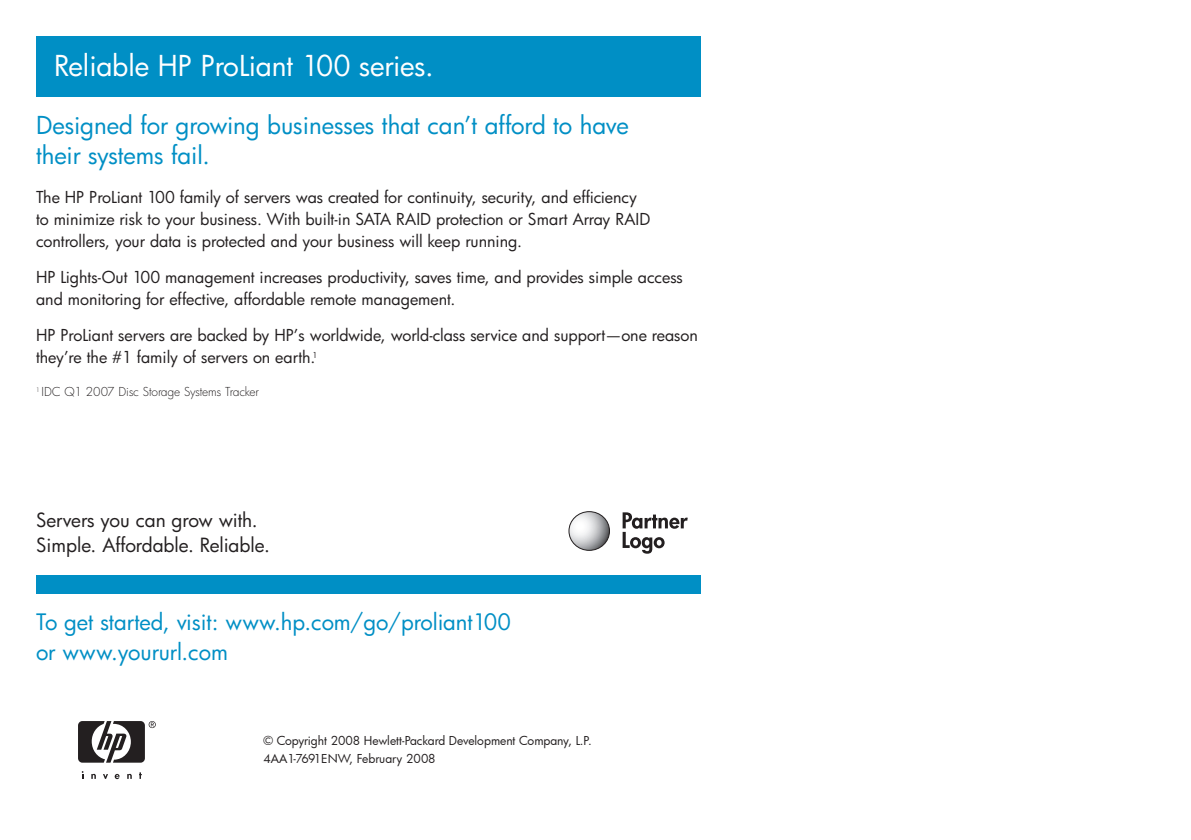
<style>
.page{position:relative;width:1191px;height:840px;background:#fff}
.page>*{position:absolute;margin:0;border:0;box-sizing:border-box;transform-origin:0 0}
.t1{font:28px "Futura";letter-spacing:-.005em;color:#fff}
.t2{font:24px/30px "Futura";color:#008fc5}
.t3{font:22px/30px "Futura";color:#008fc5}
.t4{font:19px/25px "Futura";letter-spacing:-.005em;color:#231f20}
.t5{font:16px/22px "Futura";letter-spacing:-.005em;color:#231f20}
.t6{font:12px/18px "Futura Bk";color:#231f20}
.t7{font:300 12px "Futura";letter-spacing:-.01em;color:#231f20}
</style>
<div class="page">
<div style="left:36px;top:36px;width:664px;height:60px;background:#008fc5"></div>
<div style="left:36px;top:574px;width:664px;height:18px;background:#008fc5"></div>
<svg style="left:103px;top:774px;width:5px;height:4px"></svg>
<svg style="left:91px;top:773px;width:5px;height:5px"></svg>
<svg style="left:127px;top:773px;width:5px;height:5px"></svg>
<svg style="left:139px;top:772px;width:3px;height:6px"></svg>
<svg style="left:115px;top:773px;width:5px;height:5px"></svg>
<svg style="left:78px;top:721px;width:78px;height:41px"></svg>
<svg style="left:569px;top:511px;width:40px;height:39px"></svg>
<div style="left:569px;top:511px;width:41px;height:39px;border:1px solid #231f20;border-radius:50%"></div>
<svg style="left:622px;top:512px;width:65px;height:41px"></svg>
<h1 class="t1" style="left:54px;top:47px;width:381px">Reliable HP ProLiant 100 series.</h1>
<h2 class="t2" style="left:36px;top:110px;width:594px">Designed for growing businesses that can’t afford to have their systems fail.</h2>
<p class="t5" style="left:36px;top:186px;width:616px">The HP ProLiant 100 family of servers was created for continuity, security, and efficiency to minimize risk to your business. With built-in SATA RAID protection or Smart Array RAID controllers, your data is protected and your business will keep running.</p>
<p class="t5" style="left:36px;top:266px;width:648px">HP Lights-Out 100 management increases productivity, saves time, and provides simple access and monitoring for effective, affordable remote management.</p>
<p class="t5" style="left:36px;top:324px;width:663px">HP ProLiant servers are backed by HP’s worldwide, world-class service and support—one reason they’re the #1 family of servers on earth.<sup>1</sup></p>
<p class="t7" style="left:36px;top:383px;width:224px"><sup>1</sup> IDC Q1 2007 Disc Storage Systems Tracker</p>
<p class="t4" style="left:36px;top:506px;width:235px">Servers you can grow with.<br>Simple. Affordable. Reliable.</p>
<h3 class="t3" style="left:36px;top:606px;width:476px">To get started, visit: www.hp.com/go/proliant100 or www.yoururl.com</h3>
<p class="t6" style="left:263px;top:730px;width:330px">© Copyright 2008 Hewlett-Packard Development Company, L.P.<br>4AA1-7691ENW, February 2008</p>
</div>
